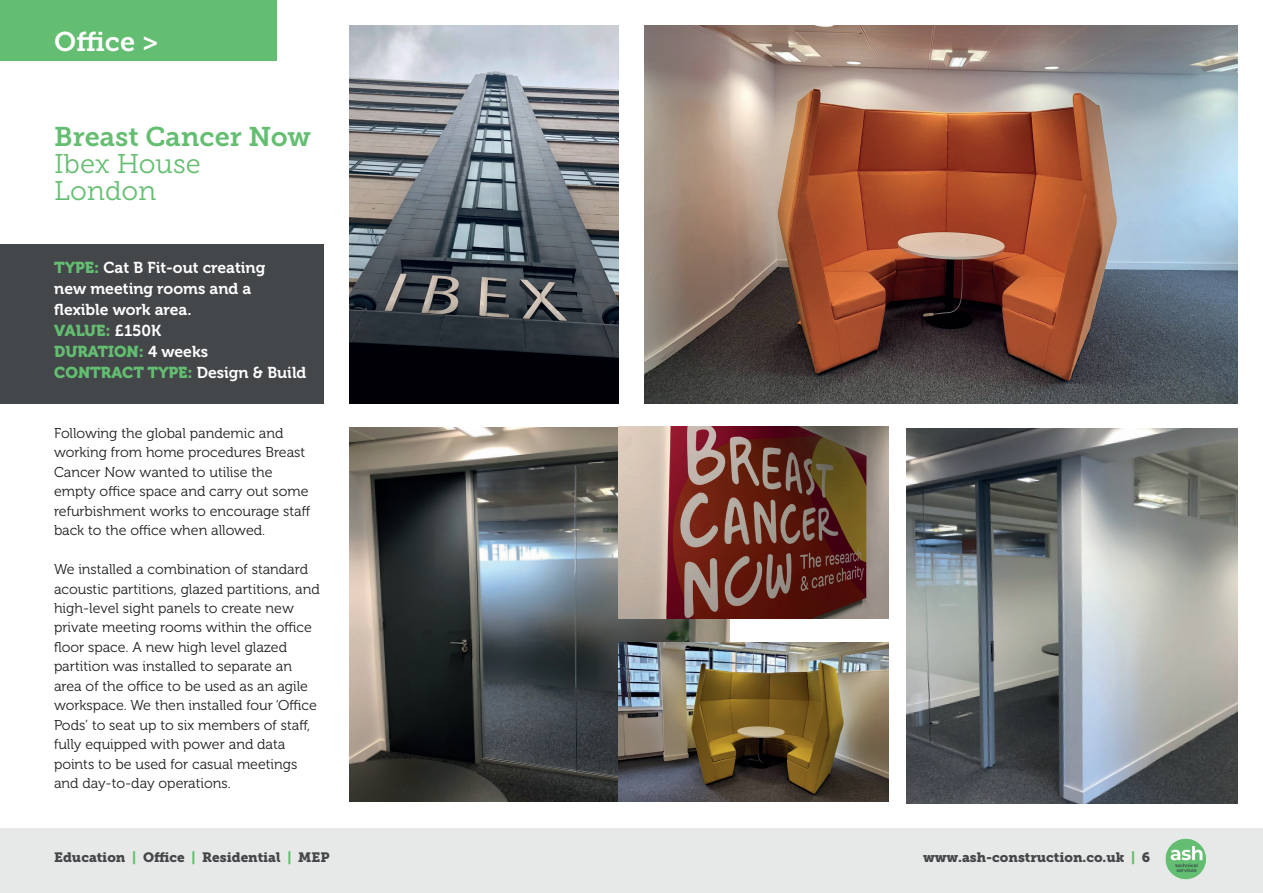
<style>
.page{position:relative;width:1263px;height:893px;background:#fff}
.page>*{position:absolute;margin:0;border:0;box-sizing:border-box;transform-origin:0 0}
.t1{font:27px "Museo Slab 700";color:#64be71}
.t2{font:27px/27px "Museo Slab 300";color:#64be71}
.t3{font:27px "Museo Slab 700";color:#fff}
.t4{font:15.75px/21px "Museo 700";color:#fff}
.t5{font:15.75px/21px "Museo 900";color:#64be71}
.t6{font:14.25px/19.5px "Museo 300";color:#231f20}
.t7{font:13.5px "Museo Slab 900";color:#444749}
.s1{font-family:"Museo 900";color:#64be71}
.s2{font-family:"Museo 700";color:#fff}
.s3{color:#64be71}
</style>
<div class="page">
<div style="left:0;top:244px;width:324px;height:160px;background:#444749"></div>
<div style="left:0;top:828px;width:1263px;height:65px;background:#e7e9e8"></div>
<div style="left:0;top:0;width:276px;height:61px;background:#64be71"></div>
<img style="left:1166px;top:839px;width:40px;height:41px">
<img style="left:349px;top:26px;width:270px;height:378px">
<img style="left:349px;top:427px;width:381px;height:374px">
<img style="left:907px;top:429px;width:330px;height:374px">
<img style="left:619px;top:427px;width:269px;height:191px">
<img style="left:619px;top:642px;width:269px;height:159px">
<img style="left:644px;top:26px;width:593px;height:378px">
<h1 class="t3" style="left:54px;top:26px;width:106px">Office &gt;</h1>
<h1 class="t1" style="left:54px;top:121px;width:258px">Breast Cancer Now</h1>
<h1 class="t2" style="left:54px;top:150px;width:148px">Ibex House<br>London</h1>
<p class="t4" style="left:54px;top:258px;width:213px"><span class="s1">TYPE:</span> Cat B Fit-out creating new meeting rooms and a flexible work area.</p>
<p class="t5" style="left:54px;top:320px;width:254px">VALUE: <span class="s2">£150K<br></span>DURATION: <span class="s2">4 weeks<br></span>CONTRACT TYPE: <span class="s2">Design &amp; Build</span></p>
<p class="t6" style="left:54px;top:423px;width:258px">Following the global pandemic and working from home procedures Breast Cancer Now wanted to utilise the empty office space and carry out some refurbishment works to encourage staff back to the office when allowed.</p>
<p class="t6" style="left:54px;top:560px;width:267px">We installed a combination of standard acoustic partitions, glazed partitions, and high-level sight panels to create new private meeting rooms within the office floor space. A new high level glazed partition was installed to separate an area of the office to be used as an agile workspace. We then installed four ‘Office Pods’ to seat up to six members of staff, fully equipped with power and data points to be used for casual meetings and day-to-day operations.</p>
<p class="t7" style="left:54px;top:849px;width:277px">Education <span class="s3">|</span> Office <span class="s3">|</span> Residential <span class="s3">|</span> MEP</p>
<p class="t7" style="left:923px;top:849px;width:229px">www.ash-construction.co.uk <span class="s3">|</span> 6</p>
</div>
